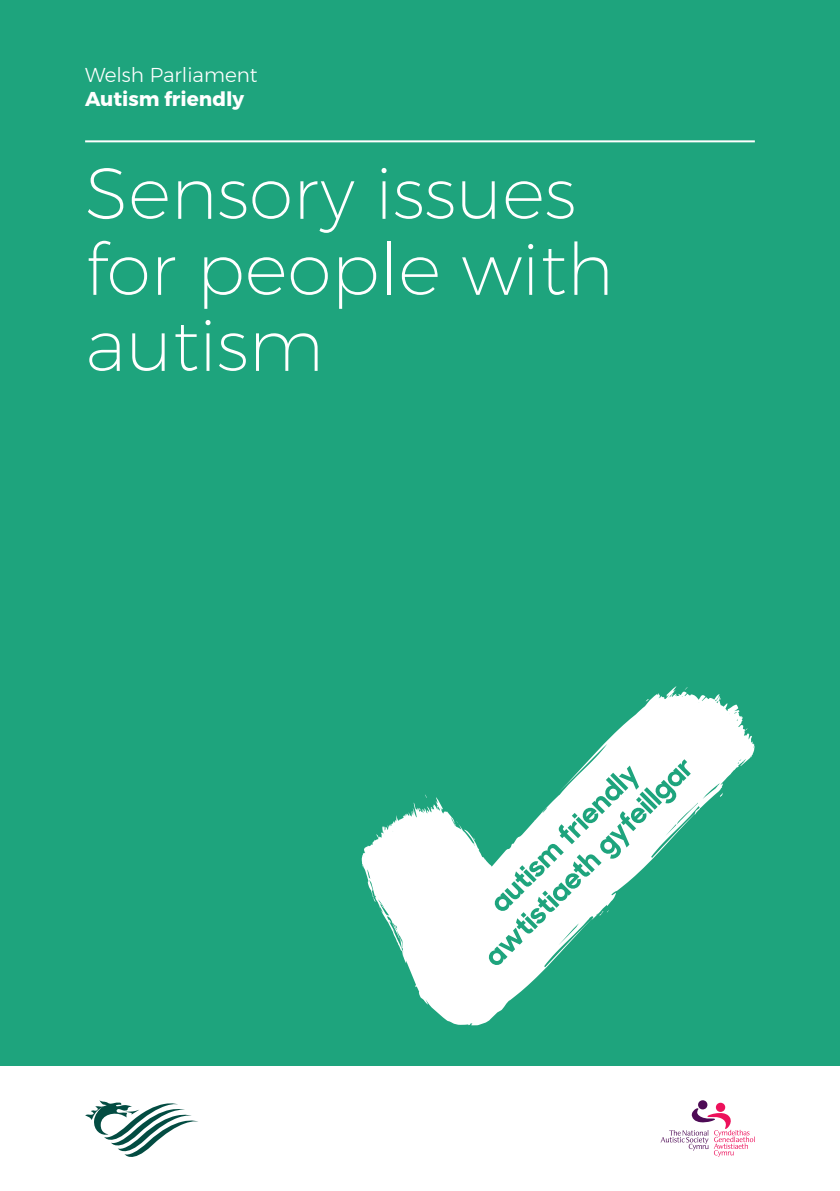
<style>
.page{position:relative;width:840px;height:1191px;background:#fff}
.page>*{position:absolute;margin:0;border:0;box-sizing:border-box;transform-origin:0 0}
.t1{font:200 72px/76px "Montserrat";color:#fff}
.t2{font:300 20px "Montserrat";color:#fff}
.t3{font:700 20px "Montserrat";color:#fff}
</style>
<div class="page">
<div style="left:0;top:0;width:839px;height:1066px;background:#1ea47d"></div>
<svg style="left:85px;top:1100px;width:113px;height:57px"></svg>
<hr style="left:85px;top:140px;width:669px;height:2px;background:#fff">
<svg style="left:660px;top:1100px;width:94px;height:57px"></svg>
<svg style="left:361px;top:686px;width:393px;height:339px"></svg>
<p class="t2" style="left:85px;top:60px;width:174px">Welsh Parliament</p>
<p class="t3" style="left:85px;top:83px;width:161px">Autism friendly</p>
<p class="t1" style="left:85px;top:154px;width:529px">Sensory issues for people with autism</p>
</div>
